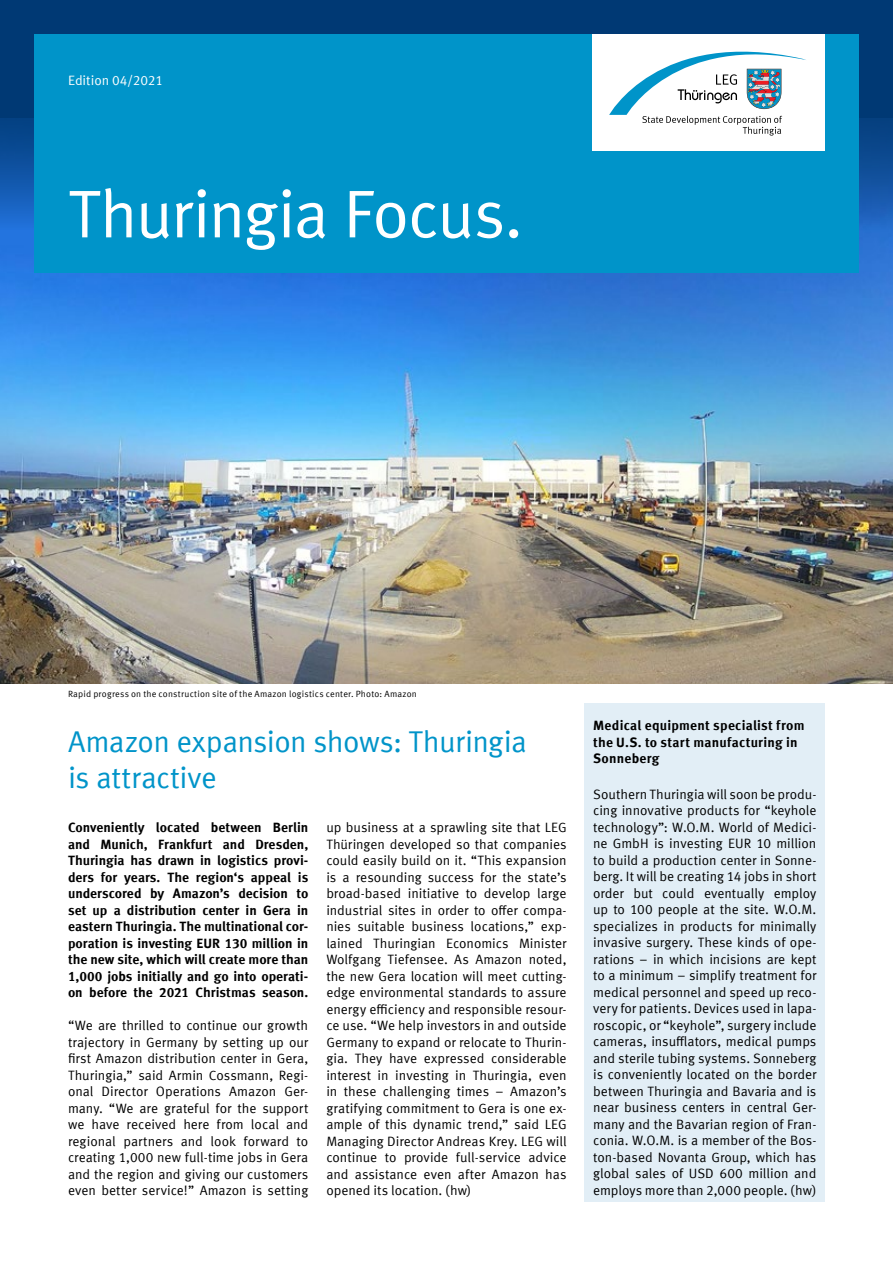
<style>
.page{position:relative;width:893px;height:1263px;background:#fff}
.page>*{position:absolute;margin:0;border:0;box-sizing:border-box;transform-origin:0 0}
.t1{font:67.5px "Meta Offc Pro Norm";letter-spacing:-.03em;color:#fff}
.t2{font:30px/36px "Meta Offc Pro Norm";letter-spacing:-.02em;color:#0094c9}
.t3{font:13.5px/16.5px "Meta Offc Pro Norm";letter-spacing:-.005em;color:#000;text-align:justify}
.t4{font:700 13.5px/16.5px "Meta Offc Pro";letter-spacing:.015em;color:#000;text-align:justify}
.t5{font:13.5px "Meta Offc Pro Norm";letter-spacing:-.005em;color:#fff}
.t6{font:9px "Meta Offc Pro Norm";letter-spacing:.025em;color:#000}
</style>
<div class="page">
<div style="left:0;top:0;width:893px;height:220px;background:#003974"></div>
<img style="left:0;top:230px;width:893px;height:453px">
<div style="left:584px;top:703px;width:240px;height:498px;background:#e2eef6"></div>
<svg style="left:0;top:118px;width:893px;height:112px"></svg>
<div style="left:34px;top:34px;width:825px;height:238px;background:#0094c9"></div>
<div style="left:592px;top:34px;width:233px;height:117px;background:#fff"></div>
<svg style="left:609px;top:51px;width:197px;height:85px"></svg>
<p class="t5" style="left:68px;top:70px;width:97px">Edition 04/2021</p>
<h1 class="t1" style="left:68px;top:163px;width:457px">Thuringia Focus.</h1>
<p class="t6" style="left:68px;top:687px;width:350px">Rapid progress on the construction site of the Amazon logistics center. Photo: Amazon</p>
<h2 class="t2" style="left:68px;top:722px;width:460px">Amazon expansion shows: Thuringia is attractive</h2>
<p class="t4" style="left:68px;top:818px;width:242px">Conveniently located between Berlin and Munich, Frankfurt and Dresden, Thuringia has drawn in logistics provi&shy;ders for years. The region‘s appeal is underscored by Amazon’s decision to set up a distribution center in Gera in eastern Thuringia. The multinational cor&shy;poration is investing EUR 130 million in the new site, which will create more than 1,000 jobs initially and go into operati&shy;on before the 2021 Christmas season.</p>
<p class="t3" style="left:68px;top:1016px;width:242px">“We are thrilled to continue our growth trajectory in Germany by setting up our first Amazon distribution center in Gera, Thuringia,” said Armin Cossmann, Regi&shy;onal Director Operations Amazon Ger&shy;many. “We are grateful for the support we have received here from local and regional partners and look forward to creating 1,000 new full-time jobs in Gera and the region and giving our customers even better service!” Amazon is setting</p>
<p class="t3" style="left:326px;top:818px;width:242px">up business at a sprawling site that LEG Thüringen developed so that companies could easily build on it. “This expansion is a resounding success for the state’s broad-based initiative to develop large industrial sites in order to offer compa&shy;nies suitable business locations,” exp&shy;lained Thuringian Economics Minister Wolfgang Tiefensee. As Amazon noted, the new Gera location will meet cutting&shy;edge environmental standards to assure energy efficiency and responsible resour&shy;ce use. “We help investors in and outside Germany to expand or relocate to Thurin&shy;gia. They have expressed considerable interest in investing in Thuringia, even in these challenging times – Amazon’s gratifying commitment to Gera is one ex&shy;ample of this dynamic trend,” said LEG Managing Director Andreas Krey. LEG will continue to provide full-service advice and assistance even after Amazon has opened its location. (hw)</p>
<p class="t4" style="left:593px;top:716px;width:213px;text-align:left">Medical equipment specialist from the U.S. to start manufacturing in<br>Sonneberg</p>
<p class="t3" style="left:593px;top:785px;width:225px">Southern Thuringia will soon be produ&shy;cing innovative products for “keyhole technology”: W.O.M. World of Medici&shy;ne GmbH is investing EUR 10 million to build a production center in Sonne&shy;berg. It will be creating 14 jobs in short order but could eventually employ up to 100 people at the site. W.O.M. specializes in products for minimally invasive surgery. These kinds of ope&shy;rations – in which incisions are kept to a minimum – simplify treatment for medical personnel and speed up reco&shy;very for patients. Devices used in lapa&shy;roscopic, or “keyhole”, surgery include cameras, insufflators, medical pumps and sterile tubing systems. Sonneberg is conveniently located on the border between Thuringia and Bavaria and is near business centers in central Ger&shy;many and the Bavarian region of Fran&shy;conia. W.O.M. is a member of the Bos&shy;ton-based Novanta Group, which has global sales of USD 600 million and employs more than 2,000 people. (hw)</p>
</div>
